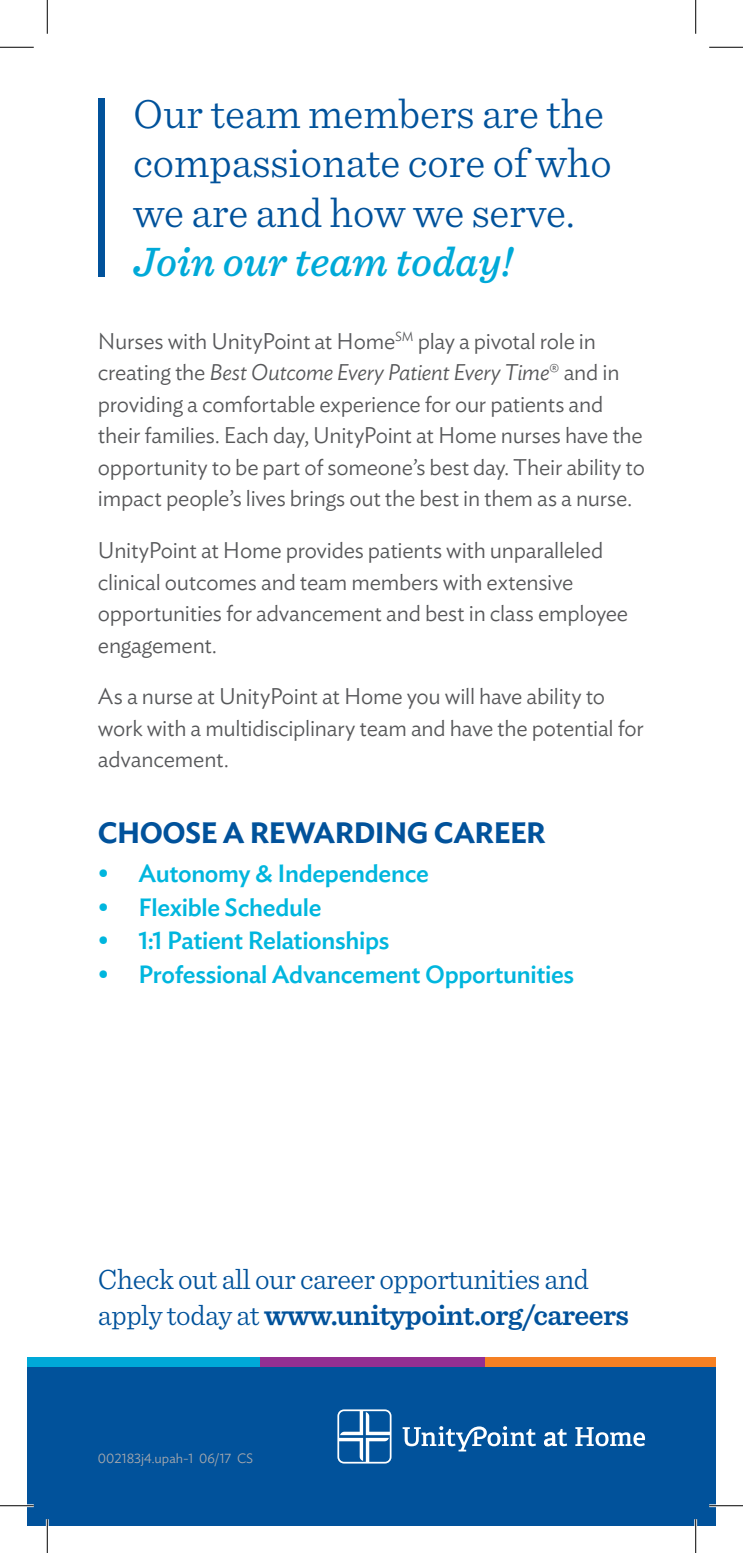
<style>
.page{position:relative;width:743px;height:1553px;background:#fff}
.page>*{position:absolute;margin:0;border:0;box-sizing:border-box;transform-origin:0 0}
.t1{font:300 42.75px/49.5px "Sentinel";color:#01529b}
.t2{font:italic 500 42.75px "Sentinel";color:#00a9d8}
.t3{font:300 29.25px/36px "Sentinel";letter-spacing:-.015em;color:#01529b}
.t4{font:600 29.25px "Ideal Sans";letter-spacing:-.02em;color:#01529b}
.t5{font:500 24.75px "Ideal Sans";letter-spacing:-.015em;color:#00b6de}
.t6{font:300 22.5px/31.5px "Ideal Sans";letter-spacing:-.01em;color:#57585a}
.t7{font:300 13.5px "Ideal Sans";color:#a8a9ad}
.s1{font-style:italic}
.s2{font-weight:600}
</style>
<div class="page">
<div style="left:27px;top:1366px;width:689px;height:160px;background:#01529b"></div>
<div style="left:260px;top:1357px;width:225px;height:9px;background:#942f92"></div>
<div style="left:485px;top:1357px;width:231px;height:9px;background:#f58023"></div>
<div style="left:27px;top:1357px;width:233px;height:9px;background:#00a9d8"></div>
<svg style="left:337px;top:1409px;width:54px;height:54px"></svg>
<svg style="left:402px;top:1426px;width:134px;height:25px"></svg>
<svg style="left:575px;top:1427px;width:70px;height:19px"></svg>
<svg style="left:544px;top:1428px;width:23px;height:18px"></svg>
<div style="left:98px;top:98px;width:7px;height:178px;background:#01529b"></div>
<hr style="left:0;top:1504px;width:34px;height:3px;background:#fff">
<hr style="left:709px;top:1504px;width:33px;height:3px;background:#fff">
<hr style="left:46px;top:1519px;width:3px;height:33px;background:#fff">
<hr style="left:694px;top:1519px;width:3px;height:33px;background:#fff">
<hr style="left:0;top:47px;width:34px;height:1px;background:#000">
<hr style="left:709px;top:47px;width:33px;height:1px;background:#000">
<hr style="left:0;top:1505px;width:34px;height:1px;background:#000">
<hr style="left:709px;top:1505px;width:33px;height:1px;background:#000">
<hr style="left:47px;top:0;width:1px;height:34px;background:#000">
<hr style="left:47px;top:1519px;width:1px;height:33px;background:#000">
<hr style="left:695px;top:0;width:1px;height:34px;background:#000">
<hr style="left:695px;top:1519px;width:1px;height:33px;background:#000">
<h1 class="t1" style="left:133px;top:86px;width:480px">Our team members are the compassionate core of who we are and how we serve.</h1>
<h1 class="t2" style="left:133px;top:229px;width:381px">Join our team today!</h1>
<p class="t6" style="left:98px;top:323px;width:548px">Nurses with UnityPoint at Home<sup>SM</sup> play a pivotal role in creating the <span class="s1">Best Outcome Every Patient Every Time</span>® and in providing a comfortable experience for our patients and their families. Each day, UnityPoint at Home nurses have the opportunity to be part of someone’s best day. Their ability to impact people’s lives brings out the best in them as a nurse.</p>
<p class="t6" style="left:98px;top:532px;width:531px">UnityPoint at Home provides patients with unparalleled clinical outcomes and team members with extensive opportunities for advancement and best in class employee engagement.</p>
<p class="t6" style="left:98px;top:679px;width:547px">As a nurse at UnityPoint at Home you will have ability to work with a multidisciplinary team and have the potential for advancement.</p>
<h2 class="t4" style="left:98px;top:810px;width:449px">CHOOSE A REWARDING CAREER</h2>
<p class="t5" style="left:98px;top:854px;width:332px">• Autonomy &amp; Independence</p>
<p class="t5" style="left:98px;top:888px;width:225px">• Flexible Schedule</p>
<p class="t5" style="left:98px;top:921px;width:293px">• 1:1 Patient Relationships</p>
<p class="t5" style="left:98px;top:955px;width:478px">• Professional Advancement Opportunities</p>
<h2 class="t3" style="left:98px;top:1259px;width:532px">Check out all our career opportunities and apply today at <span class="s2">www.unitypoint.org/careers</span></h2>
<p class="t7" style="left:98px;top:1448px;width:157px">002183j4.upah-1 06/17 CS</p>
</div>
